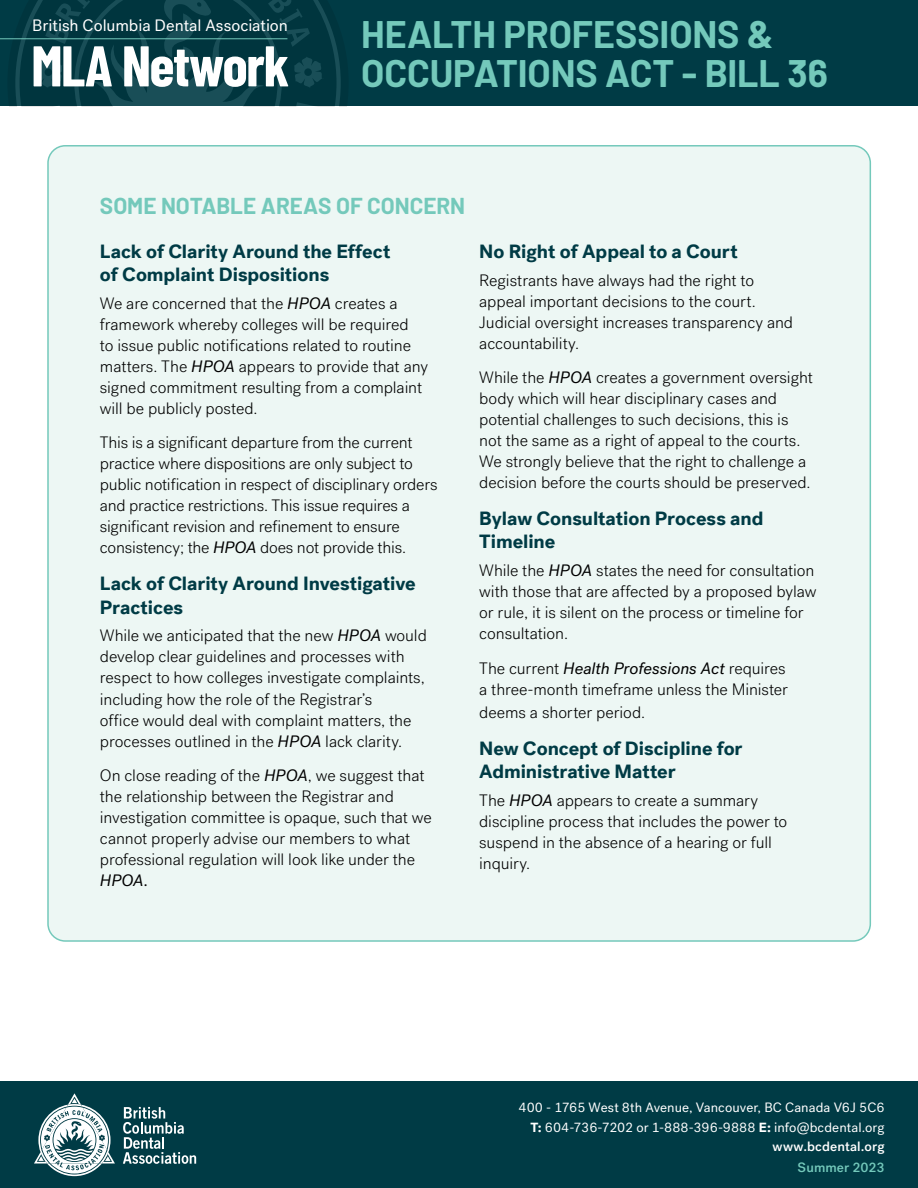
<style>
.page{position:relative;width:918px;height:1188px;background:#fff}
.page>*{position:absolute;margin:0;border:0;box-sizing:border-box;transform-origin:0 0}
.t1{font:700 57.3px "Barlow Condensed";letter-spacing:-.025em;color:#fff}
.t2{font:700 37.5px/39px "Barlow";letter-spacing:-.005em;color:#74c9bb}
.t3{font:700 22.5px "Barlow";color:#74c9bb}
.t4{font:700 19.5px/23.4px "Post Grotesk";letter-spacing:-.005em;color:#003b45}
.t5{font:300 16.5px/21px "Post Grotesk";letter-spacing:-.005em;color:#000}
.t6{font:16.5px "Post Grotesk";letter-spacing:-.005em;color:#fff}
.t7{font:italic 16.5px "Post Grotesk";color:#000}
.t8{font:13.5px/19.5px "Post Grotesk";letter-spacing:.005em;color:#fff;text-align:right}
.t9{font:500 13.5px "Post Grotesk";letter-spacing:.005em;color:#74c9bb}
.s1{font-weight:400;font-style:italic}
.s2{font-weight:700}
.s3{font-weight:500}
</style>
<div class="page">
<div style="left:0;top:0;width:918px;height:106px;background:#003b45"></div>
<svg style="left:0;top:0;width:341px;height:106px"></svg>
<hr style="left:0;top:38px;width:287px;height:1px;background:#74c9bb">
<div style="left:48px;top:146px;width:822px;height:795px;background:#edf7f4;border-radius:17px"></div>
<div style="left:0;top:1082px;width:918px;height:106px;background:#003b45"></div>
<svg style="left:123px;top:1107px;width:73px;height:57px"></svg>
<svg style="left:34px;top:1093px;width:81px;height:83px"></svg>
<p class="t6" style="left:32px;top:16px;width:257px">British Columbia Dental Association</p>
<h1 class="t1" style="left:31px;top:25px;width:260px">MLA Network</h1>
<h2 class="t2" style="left:361px;top:12px;width:468px">HEALTH PROFESSIONS &amp;<br>OCCUPATIONS ACT - BILL 36</h2>
<h3 class="t3" style="left:100px;top:189px;width:367px">SOME NOTABLE AREAS OF CONCERN</h3>
<p class="t4" style="left:100px;top:239px;width:292px">Lack of Clarity Around the Effect of Complaint Dispositions</p>
<p class="t5" style="left:100px;top:293px;width:330px">We are concerned that the <span class="s1">HPOA</span> creates a framework whereby colleges will be required<br>to issue public notifications related to routine matters. The <span class="s1">HPOA</span> appears to provide that any signed commitment resulting from a complaint will be publicly posted.</p>
<p class="t5" style="left:100px;top:433px;width:339px">This is a significant departure from the current practice where dispositions are only subject to public notification in respect of disciplinary orders and practice restrictions. This issue requires a significant revision and refinement to ensure consistency; the <span class="s1">HPOA</span> does not provide this.</p>
<p class="t4" style="left:100px;top:572px;width:317px">Lack of Clarity Around Investigative<br>Practices</p>
<p class="t5" style="left:100px;top:626px;width:329px">While we anticipated that the new <span class="s1">HPOA</span> would develop clear guidelines and processes with respect to how colleges investigate complaints, including how the role of the Registrar’s<br>office would deal with complaint matters, the processes outlined in the <span class="s1">HPOA</span> lack clarity.</p>
<p class="t5" style="left:100px;top:765px;width:333px">On close reading of the <span class="s1">HPOA</span>, we suggest that the relationship between the Registrar and investigation committee is opaque, such that we cannot properly advise our members to what professional regulation will look like under the</p>
<p class="t7" style="left:100px;top:871px;width:50px">HPOA.</p>
<p class="t4" style="left:479px;top:239px;width:260px">No Right of Appeal to a Court</p>
<p class="t5" style="left:479px;top:270px;width:315px">Registrants have always had the right to appeal important decisions to the court.<br>Judicial oversight increases transparency and accountability.</p>
<p class="t5" style="left:479px;top:367px;width:335px">While the <span class="s1">HPOA</span> creates a government oversight body which will hear disciplinary cases and potential challenges to such decisions, this is not the same as a right of appeal to the courts.<br>We strongly believe that the right to challenge a decision before the courts should be preserved.</p>
<p class="t4" style="left:479px;top:507px;width:286px">Bylaw Consultation Process and<br>Timeline</p>
<p class="t5" style="left:479px;top:560px;width:339px">While the <span class="s1">HPOA</span> states the need for consultation with those that are affected by a proposed bylaw or rule, it is silent on the process or timeline for consultation.</p>
<p class="t5" style="left:479px;top:658px;width:310px">The current <span class="s1">Health Professions Act</span> requires a three-month timeframe unless the Minister</p>
<p class="t5" style="left:479px;top:702px;width:167px">deems a shorter period.</p>
<p class="t4" style="left:479px;top:737px;width:265px">New Concept of Discipline for<br>Administrative Matter</p>
<p class="t5" style="left:479px;top:790px;width:310px">The <span class="s1">HPOA</span> appears to create a summary discipline process that includes the power to suspend in the absence of a hearing or full inquiry.</p>
<p class="t8" style="left:518px;top:1098px;width:368px">400 - 1765 West 8th Avenue, Vancouver, BC Canada V6J 5C6<br><span class="s2">T:</span> 604-736-7202 or 1-888-396-9888 <span class="s2">E:</span> info@bcdental.org <span class="s3">www.bcdental.org</span></p>
<p class="t9" style="left:798px;top:1159px;width:88px">Summer 2023</p>
</div>
